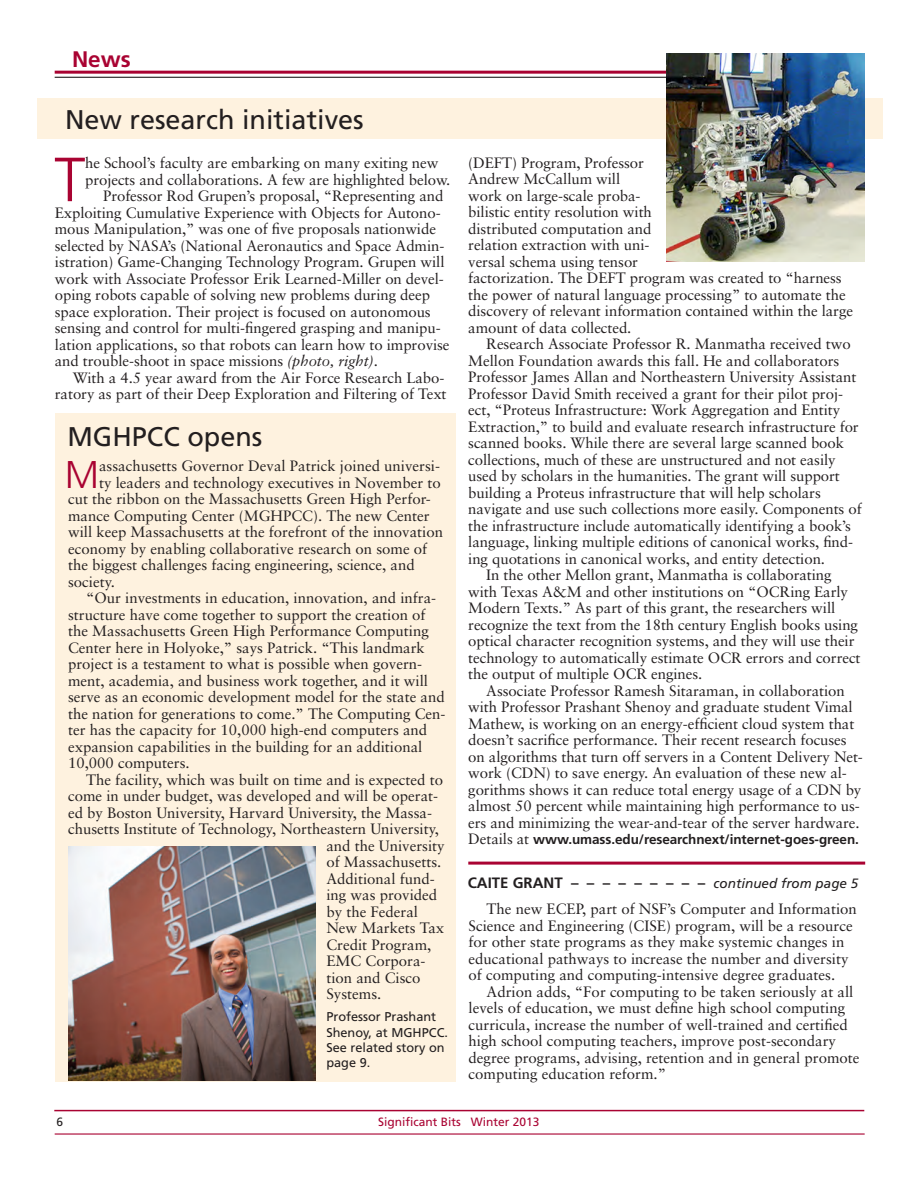
<style>
.page{position:relative;width:918px;height:1188px;background:#fff}
.page>*{position:absolute;margin:0;border:0;box-sizing:border-box;transform-origin:0 0}
.drop_caps_3{font:300 62.25px "Frutiger";color:#a90332}
.drop_caps_2{font:300 38.7px "Frutiger";color:#a90332}
.Head_frut_18{font:27px "Frutiger";color:#231f20}
.depts{font:700 22.5px "Frutiger";color:#a90332}
.indented_para{font:15px/16.5px "Sabon";letter-spacing:-.005em;color:#231f20}
.drop_caps_2-2{font:15px "Sabon";color:#231f20}
.drop_caps_3-2{font:15px/16.5px "Sabon";letter-spacing:-.005em;color:#231f20}
.Head_frut_18-2{font:700 15px "Frutiger";color:#231f20}
.indented_para-2{font:700 13.5px "Frutiger";letter-spacing:-.005em;color:#231f20}
.t1{font:12.75px/15.3px "Frutiger";color:#231f20}
.t2{font:12px "Frutiger";color:#a90332}
.t3{font:12px "Frutiger";color:#231f20}
.s1{font-style:italic}
.s2{font-family:"Sabon";font-weight:400;font-size:15px}
.s3{font-weight:400;font-style:italic;font-size:13.5px}
</style>
<div class="page">
<hr style="left:55px;top:71px;width:810px;height:3px;background:#a90332">
<hr style="left:55px;top:77px;width:810px;height:1px;background:#231f20">
<hr style="left:54px;top:1110px;width:810px;height:1px;background:#a90332">
<hr style="left:55px;top:1133px;width:810px;height:2px;background:#a90332">
<div style="left:37px;top:98px;width:846px;height:41px;background:#fef2df"></div>
<div style="left:55px;top:413px;width:400px;height:669px;background:#fef2df"></div>
<img style="left:666px;top:54px;width:198px;height:208px">
<hr style="left:468px;top:862px;width:397px;height:3px;background:#a90332">
<img style="left:68px;top:846px;width:248px;height:235px">
<p class="depts" style="left:72px;top:46px;width:60px">News</p>
<p class="Head_frut_18" style="left:65px;top:103px;width:300px">New research initiatives</p>
<p class="drop_caps_3" style="left:54px;top:144px;width:33px">T</p>
<p class="drop_caps_3-2" style="left:85px;top:155px;width:367px">he School’s faculty are embarking on many exiting new projects and collaborations. A few are highlighted below.</p>
<p class="indented_para" style="left:55px;top:188px;width:396px;text-indent:48px">Professor Rod Grupen’s proposal, “Representing and Exploiting Cumulative Experience with Objects for Autono&shy;mous Manipulation,” was one of five proposals nationwide selected by NASA’s (National Aeronautics and Space Admin&shy;istration) Game-Changing Technology Program. Grupen will work with Associate Professor Erik Learned-Miller on devel&shy;oping robots capable of solving new problems during deep space exploration. Their project is focused on autonomous sensing and control for multi-fingered grasping and manipu&shy;lation applications, so that robots can learn how to improvise and trouble-shoot in space missions <span class="s1">(photo, right)</span>.</p>
<p class="indented_para" style="left:55px;top:369px;width:393px;text-align:right">With a 4.5 year award from the Air Force Research Labo&shy;ratory as part of their Deep Exploration and Filtering of Text</p>
<p class="Head_frut_18" style="left:68px;top:420px;width:196px">MGHPCC opens</p>
<p class="drop_caps_2" style="left:65px;top:452px;width:36px">M</p>
<p class="drop_caps_2-2" style="left:99px;top:457px;width:342px">assachusetts Governor Deval Patrick joined universi-</p>
<p class="drop_caps_2-2" style="left:99px;top:474px;width:343px">ty leaders and technology executives in November to</p>
<p class="drop_caps_2-2" style="left:68px;top:490px;width:364px">cut the ribbon on the Massachusetts Green High Perfor-</p>
<p class="drop_caps_2-2" style="left:68px;top:507px;width:363px">mance Computing Center (MGHPCC). The new Center</p>
<p class="drop_caps_2-2" style="left:68px;top:523px;width:377px">will keep Massachusetts at the forefront of the innovation</p>
<p class="drop_caps_2-2" style="left:68px;top:540px;width:361px">economy by enabling collaborative research on some of</p>
<p class="drop_caps_2-2" style="left:68px;top:556px;width:348px">the biggest challenges facing engineering, science, and</p>
<p class="drop_caps_2-2" style="left:68px;top:573px;width:48px">society.</p>
<p class="indented_para" style="left:68px;top:590px;width:379px;text-indent:18px">“Our investments in education, innovation, and infra&shy;structure have come together to support the creation of the Massachusetts Green High Performance Computing Center here in Holyoke,” says Patrick. “This landmark project is a testament to what is possible when govern&shy;ment, academia, and business work together, and it will serve as an economic development model for the state and the nation for generations to come.” The Computing Cen&shy;ter has the capacity for 10,000 high-end computers and expansion capabilities in the building for an additional 10,000 computers.</p>
<p class="indented_para" style="left:86px;top:771px;width:358px">The facility, which was built on time and is expected to</p>
<p class="indented_para" style="left:68px;top:788px;width:372px">come in under budget, was developed and will be operat-</p>
<p class="indented_para" style="left:68px;top:804px;width:365px">ed by Boston University, Harvard University, the Massa-</p>
<p class="indented_para" style="left:68px;top:821px;width:372px">chusetts Institute of Technology, Northeastern University,</p>
<p class="indented_para" style="left:326px;top:837px;width:120px">and the University</p>
<p class="indented_para" style="left:326px;top:854px;width:117px">of Massachusetts.</p>
<p class="indented_para" style="left:326px;top:870px;width:110px">Additional fund-</p>
<p class="indented_para" style="left:326px;top:887px;width:112px">ing was provided</p>
<p class="indented_para" style="left:326px;top:903px;width:93px">by the Federal</p>
<p class="indented_para" style="left:326px;top:920px;width:119px">New Markets Tax</p>
<p class="indented_para" style="left:326px;top:936px;width:107px">Credit Program,</p>
<p class="indented_para" style="left:326px;top:953px;width:101px">EMC Corpora-</p>
<p class="indented_para" style="left:326px;top:969px;width:96px">tion and Cisco</p>
<p class="indented_para" style="left:326px;top:986px;width:56px">Systems.</p>
<p class="t1" style="left:326px;top:1009px;width:123px">Professor Prashant<br>Shenoy, at MGHPCC.<br>See related story on page 9.</p>
<p class="indented_para" style="left:468px;top:154px;width:386px">(DEFT) Program, Professor<br>Andrew McCallum will<br>work on large-scale proba-<br>bilistic entity resolution with<br>distributed computation and<br>relation extraction with uni-<br>versal schema using tensor<br>factorization. The DEFT program was created to “harness the power of natural language processing” to automate the discovery of relevant information contained within the large amount of data collected.</p>
<p class="indented_para" style="left:468px;top:336px;width:395px;text-indent:18px">Research Associate Professor R. Manmatha received two Mellon Foundation awards this fall. He and collaborators Professor James Allan and Northeastern University Assistant Professor David Smith received a grant for their pilot proj&shy;ect, “Proteus Infrastructure: Work Aggregation and Entity Extraction,” to build and evaluate research infrastructure for scanned books. While there are several large scanned book collections, much of these are unstructured and not easily used by scholars in the humanities. The grant will support building a Proteus infrastructure that will help scholars navigate and use such collections more easily. Components of the infrastructure include automatically identifying a book’s language, linking multiple editions of canonical works, find&shy;ing quotations in canonical works, and entity detection.</p>
<p class="indented_para" style="left:468px;top:567px;width:394px;text-indent:18px">In the other Mellon grant, Manmatha is collaborating with Texas A&amp;M and other institutions on “OCRing Early Modern Texts.” As part of this grant, the researchers will recognize the text from the 18th century English books using optical character recognition systems, and they will use their technology to automatically estimate OCR errors and correct the output of multiple OCR engines.</p>
<p class="indented_para" style="left:468px;top:682px;width:396px;text-indent:18px">Associate Professor Ramesh Sitaraman, in collaboration with Professor Prashant Shenoy and graduate student Vimal Mathew, is working on an energy-efficient cloud system that doesn’t sacrifice performance. Their recent research focuses on algorithms that turn off servers in a Content Delivery Net&shy;work (CDN) to save energy. An evaluation of these new al&shy;gorithms shows it can reduce total energy usage of a CDN by almost 50 percent while maintaining high performance to us&shy;ers and minimizing the wear-and-tear of the server hardware.</p>
<p class="indented_para-2" style="left:468px;top:832px;width:392px"><span class="s2">Details at</span> www.umass.edu/researchnext/internet-goes-green.</p>
<p class="Head_frut_18-2" style="left:468px;top:874px;width:392px">CAITE GRANT – – – – – – – – – <span class="s3">continued from page 5</span></p>
<p class="indented_para" style="left:469px;top:901px;width:390px;text-indent:18px">The new ECEP, part of NSF’s Computer and Information Science and Engineering (CISE) program, will be a resource for other state programs as they make systemic changes in educational pathways to increase the number and diversity of computing and computing-intensive degree graduates.</p>
<p class="indented_para" style="left:469px;top:983px;width:392px;text-indent:18px">Adrion adds, “For computing to be taken seriously at all levels of education, we must define high school computing curricula, increase the number of well-trained and certified high school computing teachers, improve post-secondary degree programs, advising, retention and in general promote computing education reform.”</p>
<p class="t3" style="left:57px;top:1114px;width:8px">6</p>
<p class="t2" style="left:378px;top:1115px;width:163px">Significant Bits Winter 2013</p>
</div>
